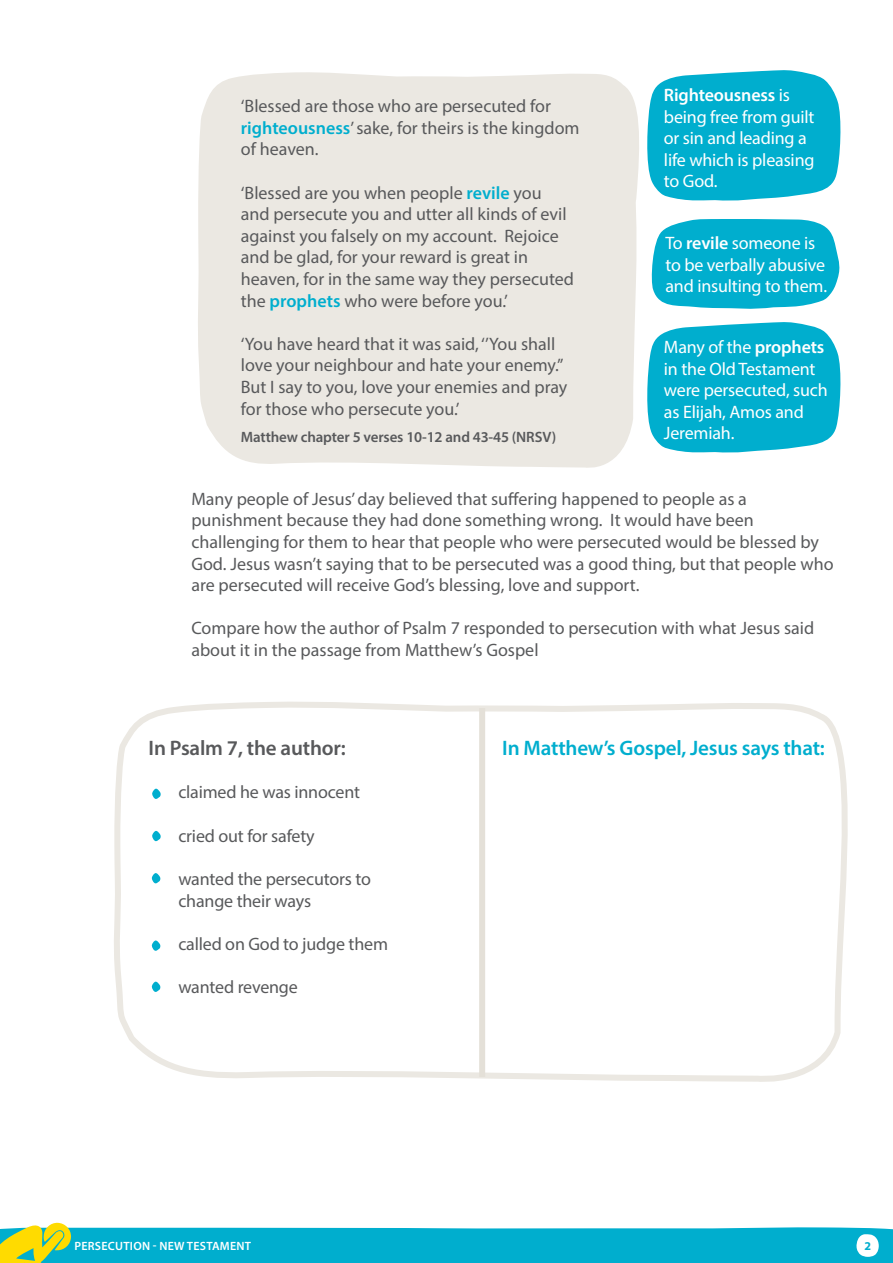
<style>
.page{position:relative;width:893px;height:1263px;background:#fff}
.page>*{position:absolute;margin:0;border:0;box-sizing:border-box;transform-origin:0 0}
.t1{font:600 21px "Myriad Pro";letter-spacing:-.01em;color:#00aece}
.t2{font:600 21px "Myriad Pro";letter-spacing:-.01em;color:#58595b}
.t3{font:18px/21.6px "Myriad Pro";color:#58595b}
.t4{font:18px/21.6px "Myriad Pro";letter-spacing:-.01em;color:#fff}
.t5{font:600 15px "Myriad Pro";letter-spacing:-.01em;color:#58595b}
.t6{font:600 12px "Myriad Pro";letter-spacing:.02em;color:#fff}
.t7{font:700 12px "Myriad Pro";color:#00aece}
.s1{font-weight:600;color:#00aece}
.s2{font-weight:600}
</style>
<div class="page">
<svg style="left:0;top:1222px;width:893px;height:41px;background:#34bccb"></svg>
<div style="left:198px;top:72px;width:441px;height:396px;background:#ebe8e2"></div>
<svg style="left:114px;top:701px;width:734px;height:381px"></svg>
<div style="left:479px;top:708px;width:6px;height:369px;background:#e4e0d8"></div>
<svg style="left:152px;top:982px;width:9px;height:10px"></svg>
<svg style="left:152px;top:873px;width:9px;height:11px"></svg>
<svg style="left:152px;top:940px;width:9px;height:11px"></svg>
<svg style="left:152px;top:831px;width:9px;height:11px"></svg>
<svg style="left:152px;top:789px;width:9px;height:10px"></svg>
<svg style="left:647px;top:70px;width:194px;height:131px;background:#19b5d2"></svg>
<svg style="left:651px;top:219px;width:189px;height:90px;background:#19b6d2"></svg>
<svg style="left:647px;top:322px;width:194px;height:131px;background:#19b5d2"></svg>
<p class="t3" style="left:241px;top:95px;width:340px">‘Blessed are those who are persecuted for <span class="s1">righteousness</span>’ sake, for theirs is the kingdom of heaven.</p>
<p class="t3" style="left:241px;top:181px;width:335px">‘Blessed are you when people <span class="s1">revile</span> you and persecute you and utter all kinds of evil against you falsely on my account. Rejoice and be glad, for your reward is great in heaven, for in the same way they persecuted the <span class="s1">prophets</span> who were before you.’</p>
<p class="t3" style="left:241px;top:333px;width:328px">‘You have heard that it was said, ‘’You shall love your neighbour and hate your enemy.’’ But I say to you, love your enemies and pray for those who persecute you.’</p>
<p class="t5" style="left:241px;top:427px;width:317px">Matthew chapter 5 verses 10-12 and 43-45 (NRSV)</p>
<p class="t4" style="left:664px;top:84px;width:152px"><span class="s2">Righteousness</span> is being free from guilt or sin and leading a life which is pleasing to God.</p>
<p class="t4" style="left:665px;top:232px;width:163px">To <span class="s2">revile</span> someone is to be verbally abusive and insulting to them.</p>
<p class="t4" style="left:664px;top:336px;width:165px">Many of the <span class="s2">prophets </span>in the Old Testament were persecuted, such as Elijah, Amos and<br>Jeremiah.</p>
<p class="t3" style="left:191px;top:488px;width:644px">Many people of Jesus’ day believed that suffering happened to people as a punishment because they had done something wrong. It would have been challenging for them to hear that people who were persecuted would be blessed by God. Jesus wasn’t saying that to be persecuted was a good thing, but that people who are persecuted will receive God’s blessing, love and support.</p>
<p class="t3" style="left:191px;top:617px;width:624px">Compare how the author of Psalm 7 responded to persecution with what Jesus said about it in the passage from Matthew’s Gospel</p>
<p class="t2" style="left:149px;top:735px;width:199px">In Psalm 7, the author:</p>
<p class="t3" style="left:178px;top:781px;width:183px">claimed he was innocent</p>
<p class="t3" style="left:178px;top:824px;width:138px">cried out for safety</p>
<p class="t3" style="left:178px;top:868px;width:194px">wanted the persecutors to change their ways</p>
<p class="t3" style="left:178px;top:932px;width:211px">called on God to judge them</p>
<p class="t3" style="left:178px;top:976px;width:121px">wanted revenge</p>
<p class="t1" style="left:502px;top:735px;width:324px">In Matthew’s Gospel, Jesus says that:</p>
<p class="t6" style="left:75px;top:1238px;width:178px">PERSECUTION - NEW TESTAMENT</p>
<p class="t7" style="left:864px;top:1238px;width:8px">2</p>
</div>
